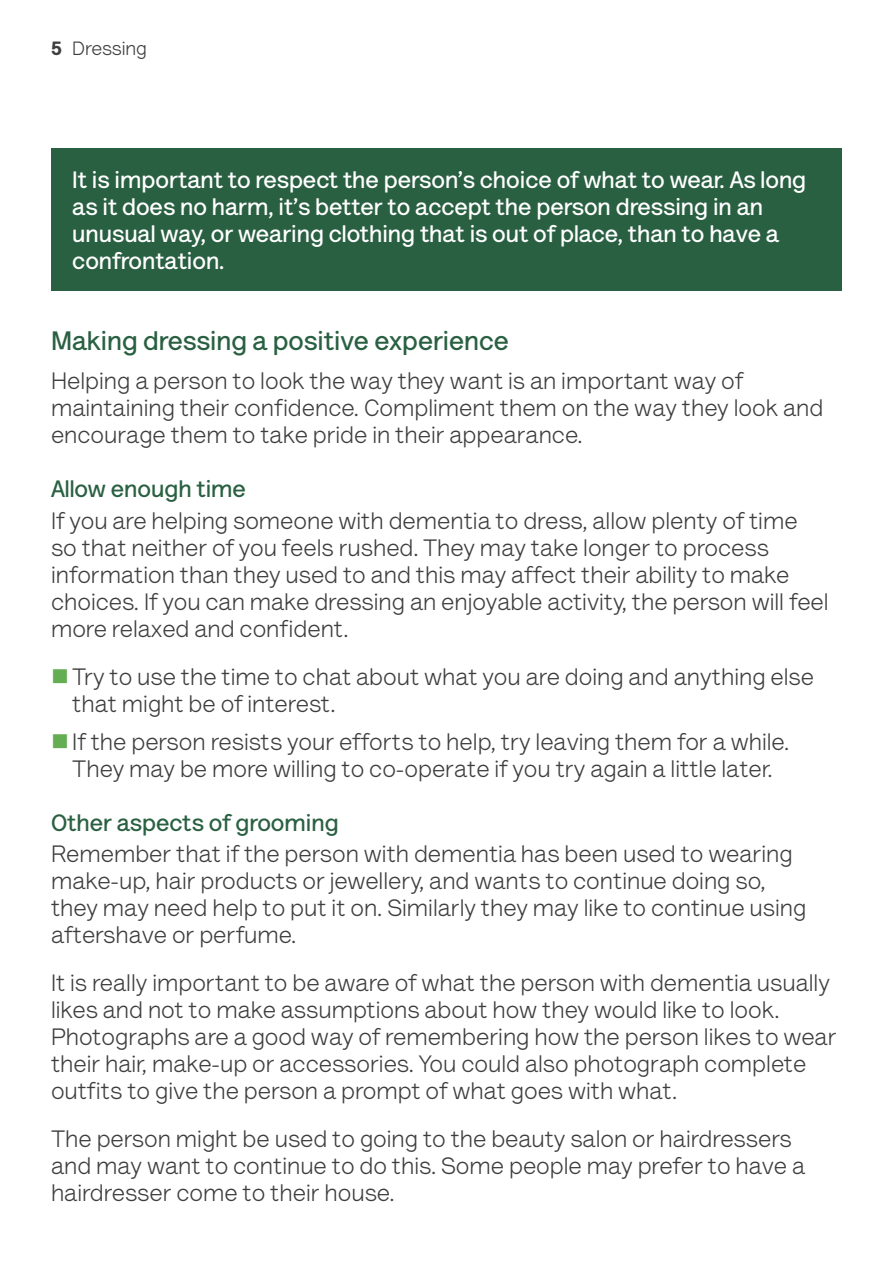
<style>
.page{position:relative;width:893px;height:1263px;background:#fff}
.page>*{position:absolute;margin:0;border:0;box-sizing:border-box;transform-origin:0 0}
.Contents_head{font:700 27px "AS Lettera Text";color:#2a6042}
.Body_copy_16pt_regul{font:24px/27px "AS Lettera Text";color:#3e3e3f}
.Body_copy_bold_16pt{font:700 24px/27px "AS Lettera Text";color:#fff}
.Second_level_head{font:700 24px "AS Lettera Text";color:#2a6042}
.t1{font:19.5px "AS Lettera Text";letter-spacing:-.005em;color:#3e3e3f}
.s1{font-weight:900}
.s2{color:#65ad53}
</style>
<div class="page">
<div style="left:51px;top:149px;width:791px;height:142px;background:#2a6042"></div>
<p class="t1" style="left:51px;top:34px;width:97px"><span class="s1">5</span> Dressing</p>
<p class="Body_copy_bold_16pt" style="left:72px;top:164px;width:735px">It is important to respect the person’s choice of what to wear. As long as it does no harm, it’s better to accept the person dressing in an unusual way, or wearing clothing that is out of place, than to have a confrontation.</p>
<p class="Contents_head" style="left:51px;top:320px;width:459px">Making dressing a positive experience</p>
<p class="Body_copy_16pt_regul" style="left:51px;top:366px;width:774px">Helping a person to look the way they want is an important way of maintaining their confidence. Compliment them on the way they look and encourage them to take pride in their appearance.</p>
<p class="Second_level_head" style="left:51px;top:471px;width:196px">Allow enough time</p>
<p class="Body_copy_16pt_regul" style="left:51px;top:505px;width:779px">If you are helping someone with dementia to dress, allow plenty of time so that neither of you feels rushed. They may take longer to process information than they used to and this may affect their ability to make choices. If you can make dressing an enjoyable activity, the person will feel more relaxed and confident.</p>
<p class="Body_copy_16pt_regul" style="left:72px;top:661px;width:743px;text-indent:-21px"><span class="s2">■</span>Try to use the time to chat about what you are doing and anything else that might be of interest.</p>
<p class="Body_copy_16pt_regul" style="left:51px;top:726px;width:740px;text-align:center"><span class="s2">■</span>If the person resists your efforts to help, try leaving them for a while.<br>They may be more willing to co-operate if you try again a little later.</p>
<p class="Second_level_head" style="left:51px;top:804px;width:289px">Other aspects of grooming</p>
<p class="Body_copy_16pt_regul" style="left:51px;top:838px;width:757px">Remember that if the person with dementia has been used to wearing make-up, hair products or jewellery, and wants to continue doing so, they may need help to put it on. Similarly they may like to continue using aftershave or perfume.</p>
<p class="Body_copy_16pt_regul" style="left:51px;top:967px;width:787px">It is really important to be aware of what the person with dementia usually likes and not to make assumptions about how they would like to look.<br>Photographs are a good way of remembering how the person likes to wear their hair, make-up or accessories. You could also photograph complete outfits to give the person a prompt of what goes with what.</p>
<p class="Body_copy_16pt_regul" style="left:51px;top:1123px;width:756px">The person might be used to going to the beauty salon or hairdressers and may want to continue to do this. Some people may prefer to have a hairdresser come to their house.</p>
</div>
